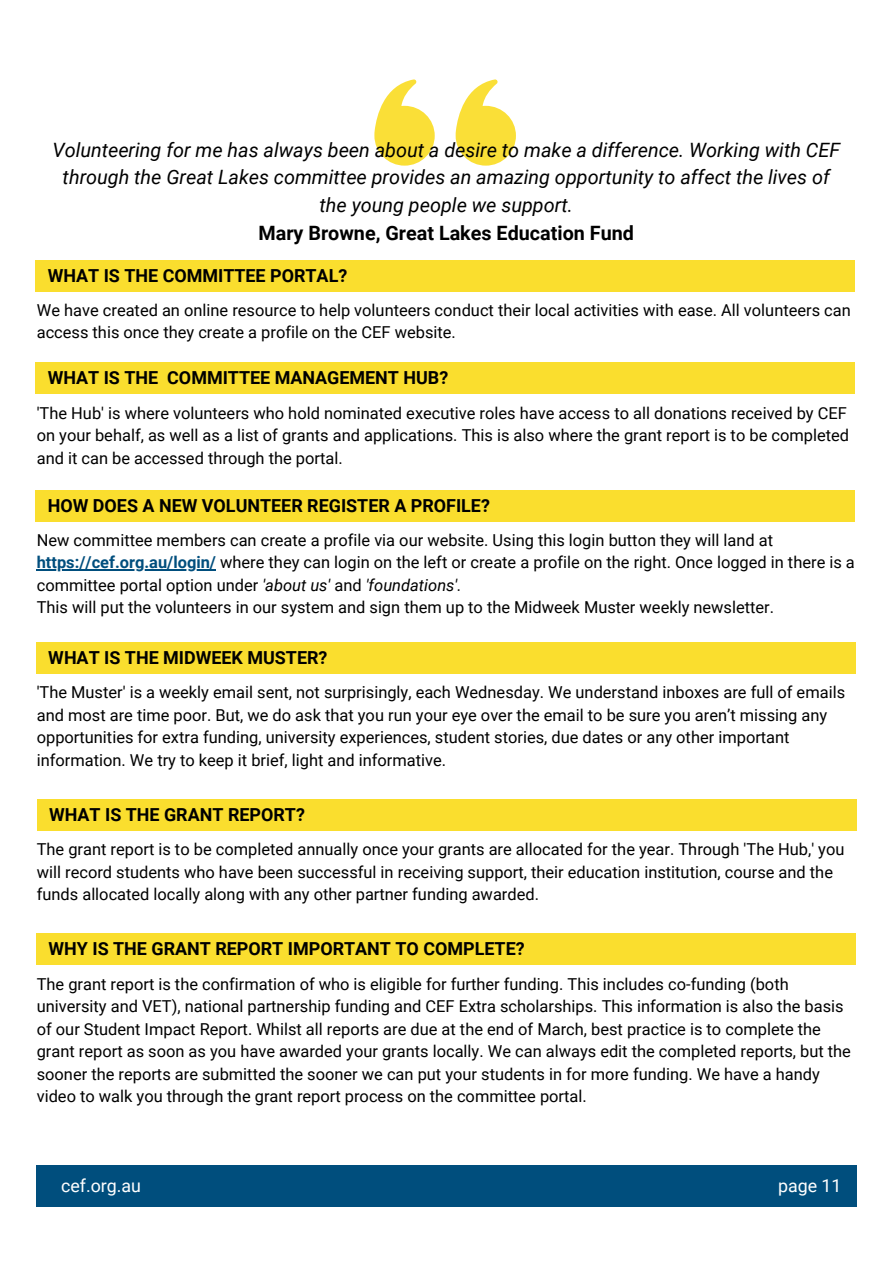
<style>
.page{position:relative;width:893px;height:1264px;background:#fff}
.page>*{position:absolute;margin:0;border:0;box-sizing:border-box;transform-origin:0 0}
.t1{font:italic 19.8px/27.5px "Roboto";color:#000;text-align:center}
.t2{font:700 19.8px "Roboto";color:#000}
.t3{font:700 17.85px "Roboto";color:#000}
.t4{font:17.85px "Roboto";color:#fff}
.t5{font:16.35px/22.5px "Roboto";color:#000}
.s1{font-weight:700;color:#004e7d}
.s2{font-style:italic}
</style>
<div class="page">
<svg style="left:374px;top:79px;width:60px;height:87px"></svg>
<svg style="left:455px;top:79px;width:61px;height:87px"></svg>
<div style="left:35px;top:260px;width:819px;height:31px;background:#fade2e"></div>
<div style="left:35px;top:363px;width:819px;height:31px;background:#fade2e"></div>
<div style="left:36px;top:642px;width:819px;height:32px;background:#fade2e"></div>
<div style="left:35px;top:490px;width:819px;height:32px;background:#fade2e"></div>
<hr style="left:37px;top:569px;width:179px;height:1px;background:#004e7d">
<div style="left:37px;top:799px;width:818px;height:31px;background:#fade2e"></div>
<div style="left:36px;top:933px;width:819px;height:32px;background:#fade2e"></div>
<div style="left:37px;top:1164px;width:819px;height:42px;background:#004e7d"></div>
<p class="t1" style="left:52px;top:136px;width:789px">Volunteering for me has always been about a desire to make a difference. Working with CEF through the Great Lakes committee provides an amazing opportunity to affect the lives of the young people we support.</p>
<p class="t2" style="left:258px;top:221px;width:377px">Mary Browne, Great Lakes Education Fund</p>
<p class="t3" style="left:48px;top:265px;width:301px">WHAT IS THE COMMITTEE PORTAL?</p>
<p class="t5" style="left:37px;top:299px;width:815px">We have created an online resource to help volunteers conduct their local activities with ease. All volunteers can access this once they create a profile on the CEF website.</p>
<p class="t3" style="left:48px;top:367px;width:402px">WHAT IS THE COMMITTEE MANAGEMENT HUB?</p>
<p class="t5" style="left:37px;top:402px;width:813px">'The Hub' is where volunteers who hold nominated executive roles have access to all donations received by CEF on your behalf, as well as a list of grants and applications. This is also where the grant report is to be completed and it can be accessed through the portal.</p>
<p class="t3" style="left:48px;top:495px;width:443px">HOW DOES A NEW VOLUNTEER REGISTER A PROFILE?</p>
<p class="t5" style="left:37px;top:529px;width:819px">New committee members can create a profile via our website. Using this login button they will land at <span class="s1">https://cef.org.au/login/</span> where they can login on the left or create a profile on the right. Once logged in there is a committee portal option under <span class="s2">'about us'</span> and <span class="s2">'foundations'.</span></p>
<p class="t5" style="left:37px;top:596px;width:738px">This will put the volunteers in our system and sign them up to the Midweek Muster weekly newsletter.</p>
<p class="t3" style="left:48px;top:647px;width:281px">WHAT IS THE MIDWEEK MUSTER?</p>
<p class="t5" style="left:37px;top:681px;width:809px">'The Muster' is a weekly email sent, not surprisingly, each Wednesday. We understand inboxes are full of emails and most are time poor. But, we do ask that you run your eye over the email to be sure you aren’t missing any opportunities for extra funding, university experiences, student stories, due dates or any other important information. We try to keep it brief, light and informative.</p>
<p class="t3" style="left:49px;top:804px;width:257px">WHAT IS THE GRANT REPORT?</p>
<p class="t5" style="left:37px;top:838px;width:809px">The grant report is to be completed annually once your grants are allocated for the year. Through 'The Hub,' you will record students who have been successful in receiving support, their education institution, course and the funds allocated locally along with any other partner funding awarded.</p>
<p class="t3" style="left:49px;top:938px;width:477px">WHY IS THE GRANT REPORT IMPORTANT TO COMPLETE?</p>
<p class="t5" style="left:37px;top:972px;width:815px">The grant report is the confirmation of who is eligible for further funding. This includes co-funding (both university and VET), national partnership funding and CEF Extra scholarships. This information is also the basis of our Student Impact Report. Whilst all reports are due at the end of March, best practice is to complete the grant report as soon as you have awarded your grants locally. We can always edit the completed reports, but the sooner the reports are submitted the sooner we can put your students in for more funding. We have a handy video to walk you through the grant report process on the committee portal.</p>
<p class="t4" style="left:61px;top:1174px;width:81px">cef.org.au</p>
<p class="t4" style="left:778px;top:1174px;width:65px">page 11</p>
</div>
